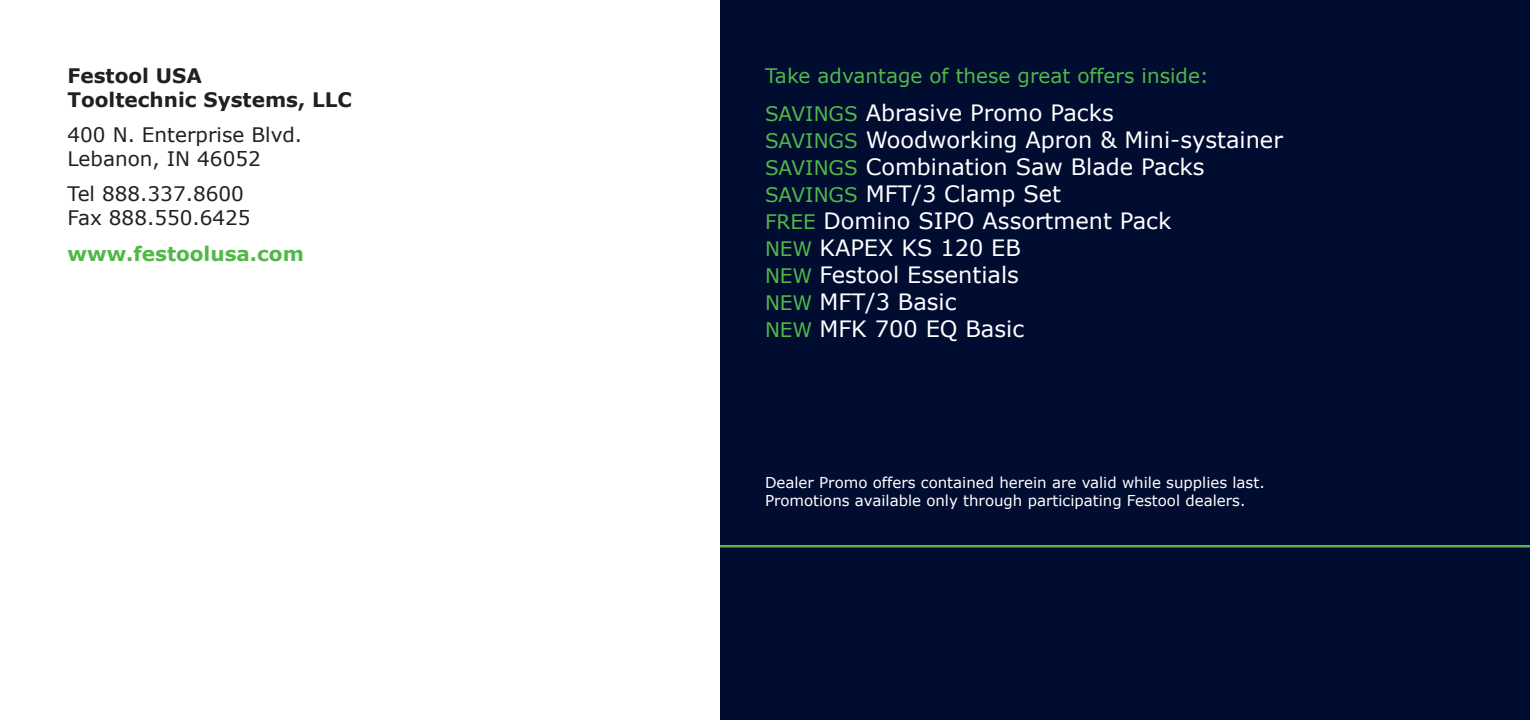
<style>
.page{position:relative;width:1530px;height:720px;background:#000d31}
.page>*{position:absolute;margin:0;border:0;box-sizing:border-box;transform-origin:0 0}
.t1{font:22.5px/27px "Verdana";color:#fff}
.t2{font:20px/38.2px "Verdana";color:#51b848}
.t3{font:20px/24px "Verdana";color:#231f20}
.t4{font:700 20px/24px "Verdana";color:#231f20}
.t5{font:700 20px "Verdana";color:#51b848}
.t6{font:15px/18px "Verdana";color:#fff}
.s1{font-size:20px;color:#51b848}
</style>
<div class="page">
<hr style="left:720px;top:545px;width:810px;height:2px;background:#51b848">
<div style="left:0;top:0;width:720px;height:720px;background:#fff"></div>
<p class="t4" style="left:68px;top:64px;width:286px">Festool U SA<br>Tooltechnic Systems, LLC</p>
<p class="t3" style="left:68px;top:123px;width:236px">400 N. Enterprise Blvd.<br>Lebanon, IN 46052</p>
<p class="t3" style="left:68px;top:182px;width:185px">Tel 888.337.8600<br>Fax 888.550.6425</p>
<p class="t5" style="left:68px;top:240px;width:238px">www.festoolusa.com</p>
<p class="t2" style="left:765px;top:57px;width:446px">Take advantage of these great offers inside: savings</p>
<p class="t1" style="left:866px;top:100px;width:250px">Abrasive Promo Packs</p>
<p class="t2" style="left:765px;top:122px;width:14px">savings</p>
<p class="t1" style="left:866px;top:127px;width:419px">Woodworking Apron &amp; Mini-systainer</p>
<p class="t2" style="left:765px;top:149px;width:14px">savings</p>
<p class="t1" style="left:866px;top:154px;width:340px">Combination Saw Blade Packs</p>
<p class="t2" style="left:765px;top:176px;width:14px">savings</p>
<p class="t1" style="left:866px;top:181px;width:197px">MFT/3 Clamp Set</p>
<p class="t2" style="left:765px;top:203px;width:13px">free</p>
<p class="t1" style="left:765px;top:208px;width:408px;text-indent:59px">Domino SIPO Assortment Pack<br><span class="s1">New</span> Kapex</p>
<p class="t1" style="left:765px;top:235px;width:261px;text-indent:137px">ks 120 eb<br><span class="s1">New</span> Festool Essentials<br><span class="s1">New</span> MFT/3 Basic<br><span class="s1">New</span> MFK 700 EQ Basic</p>
<p class="t6" style="left:765px;top:474px;width:501px">Dealer Promo offers contained herein are valid while supplies last.<br>Promotions available only through participating Festool dealers.</p>
</div>
